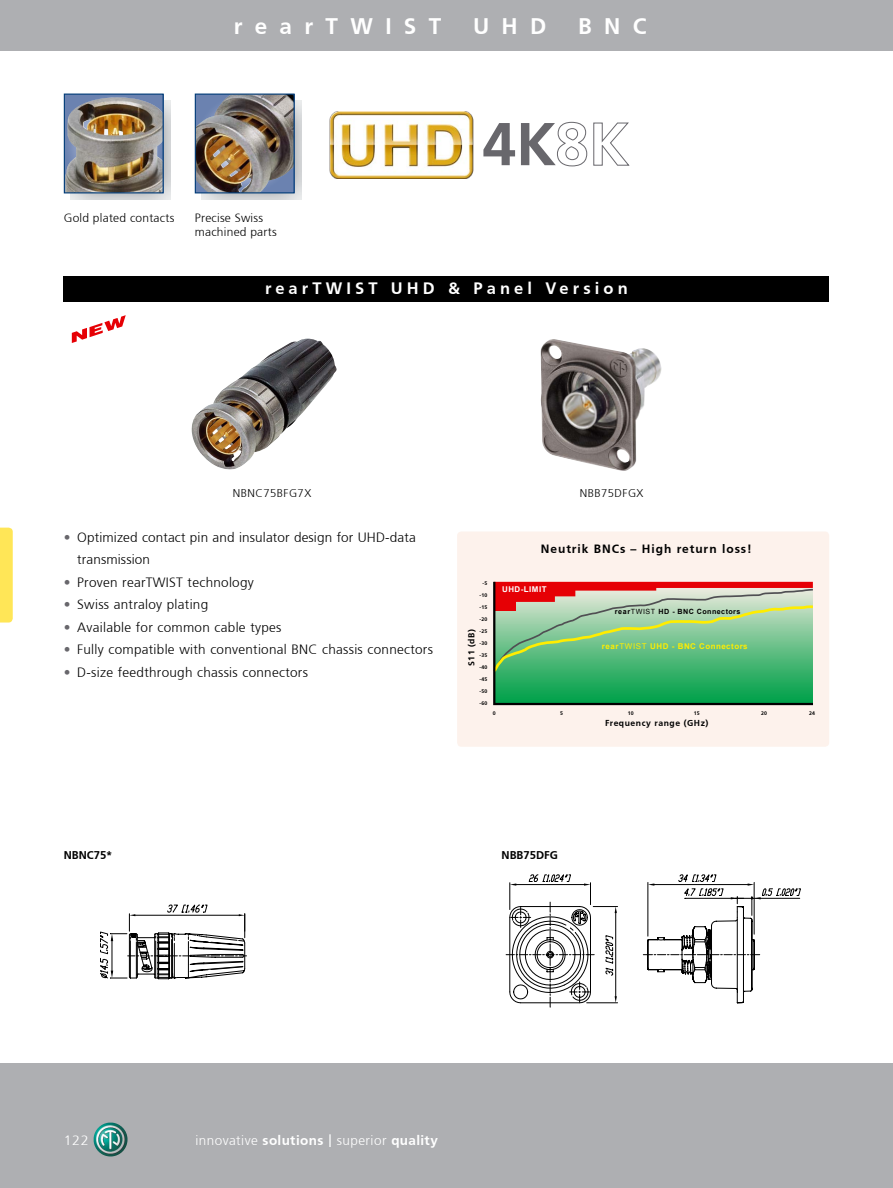
<style>
.page{position:relative;width:893px;height:1188px;background:#fff}
.page>*{position:absolute;margin:0;border:0;box-sizing:border-box;transform-origin:0 0}
.t1{font:700 60.45px "Frutiger";color:#68676c}
.t2{font:700 22.5px "Frutiger";letter-spacing:.55em;color:#fff}
.t3{font:700 16.5px "Frutiger";letter-spacing:.25em;color:#fff}
.t4{font:300 13.5px/22.5px "Frutiger";letter-spacing:.02em;color:#000}
.t5{font:300 13.5px "Frutiger";letter-spacing:.035em;color:#fff}
.t6{font:300 13.5px "Frutiger";letter-spacing:.035em;color:#fff;scale:1.06 1}
.t7{font:300 12px/14.4px "Frutiger";letter-spacing:.02em;color:#000}
.t8{font:700 12px "Frutiger";letter-spacing:.08em;color:#000}
.t9{font:300 11.25px "Frutiger";letter-spacing:.04em;color:#000}
.t10{font:700 11.25px "Frutiger";color:#000}
.t11{font:700 8.7px "Frutiger";letter-spacing:.06em;color:#000}
.t12{font:700 7.95px "Arial";letter-spacing:.06em;color:#ffed00}
.t13{font:700 7.95px "Arial";letter-spacing:.06em;color:#fff}
.t14{font:700 7.2px "Arial";letter-spacing:.06em;color:#000}
.t15{font:700 5.25px "Frutiger";letter-spacing:.03em;color:#000}
.s1{color:#fff}
.s2{color:#68676c}
.s3{font-weight:400}
.s4{font-weight:700}
.s5{font-size:18px}
</style>
<div class="page">
<div style="left:0;top:0;width:893px;height:51px;background:#aeafb2"></div>
<div style="left:0;top:1063px;width:880px;height:125px;background:#aeafb2"></div>
<div style="left:880px;top:1063px;width:13px;height:125px;background:#aeafb2"></div>
<svg style="left:100px;top:904px;width:147px;height:76px"></svg>
<div style="left:64px;top:276px;width:765px;height:26px;background:#000"></div>
<img style="left:191px;top:339px;width:146px;height:131px">
<img style="left:201px;top:100px;width:100px;height:100px">
<img style="left:197px;top:96px;width:96px;height:95px">
<div style="left:195px;top:94px;width:100px;height:99px;border:1px solid #003c78"></div>
<img style="left:70px;top:100px;width:100px;height:100px">
<img style="left:66px;top:97px;width:96px;height:94px">
<div style="left:64px;top:94px;width:100px;height:99px;border:1px solid #003c78"></div>
<svg style="left:0;top:528px;width:13px;height:95px"></svg>
<img style="left:540px;top:339px;width:122px;height:132px">
<svg style="left:72px;top:315px;width:54px;height:28px"></svg>
<svg style="left:506px;top:874px;width:295px;height:134px"></svg>
<img style="left:94px;top:1123px;width:33px;height:33px">
<div style="left:457px;top:531px;width:372px;height:216px;background:#fdf2ec;border-radius:4px"></div>
<svg style="left:493px;top:581px;width:320px;height:125px;background:#74a876"></svg>
<svg style="left:557px;top:122px;width:30px;height:44px"></svg>
<svg style="left:593px;top:122px;width:37px;height:44px"></svg>
<img style="left:329px;top:111px;width:145px;height:67px">
<h2 class="t2" style="left:234px;top:13px;width:209px">rearTWIST</h2>
<h2 class="t2" style="left:473px;top:13px;width:75px">UHD</h2>
<h2 class="t2" style="left:578px;top:13px;width:70px">BNC</h2>
<p class="t7" style="left:64px;top:210px;width:112px">Gold plated contacts</p>
<p class="t7" style="left:195px;top:210px;width:83px">Precise Swiss machined parts</p>
<h1 class="t1" style="left:482px;top:109px;width:148px">4K<span class="s1">8K</span></h1>
<p class="t3" style="left:265px;top:278px;width:364px">rearTWIST UHD &amp; Panel Version</p>
<p class="t9" style="left:233px;top:487px;width:80px">NBNC75BFG7X</p>
<p class="t9" style="left:580px;top:487px;width:65px">NBB75DFGX</p>
<p class="t4" style="left:77px;top:526px;width:340px;text-indent:-14px"><span class="s2">•</span> Optimized contact pin and insulator design for UHD-data transmission</p>
<p class="t4" style="left:64px;top:571px;width:192px"><span class="s2">•</span> Proven rearTWIST technology</p>
<p class="t4" style="left:64px;top:593px;width:146px"><span class="s2">•</span> Swiss antraloy plating</p>
<p class="t4" style="left:64px;top:616px;width:219px"><span class="s2">•</span> Available for common cable types</p>
<p class="t4" style="left:64px;top:638px;width:371px"><span class="s2">•</span> Fully compatible with conventional BNC chassis connectors</p>
<p class="t4" style="left:64px;top:661px;width:246px"><span class="s2">•</span> D-size feedthrough chassis connectors</p>
<p class="t15" style="left:482px;top:580px;width:6px">-5</p>
<p class="t15" style="left:479px;top:592px;width:9px">-10</p>
<p class="t15" style="left:479px;top:604px;width:9px">-15</p>
<p class="t15" style="left:479px;top:616px;width:9px">-20</p>
<p class="t15" style="left:479px;top:628px;width:9px">-25</p>
<p class="t15" style="left:479px;top:640px;width:9px">-30</p>
<p class="t15" style="left:479px;top:652px;width:9px">-35</p>
<p class="t15" style="left:479px;top:664px;width:9px">-40</p>
<p class="t15" style="left:479px;top:676px;width:9px">-45</p>
<p class="t15" style="left:479px;top:688px;width:9px">-50</p>
<p class="t15" style="left:479px;top:700px;width:9px">-60</p>
<p class="t11" style="left:466px;top:666px;width:38px;rotate:-90deg">S11 (dB)</p>
<p class="t8" style="left:541px;top:542px;width:213px">Neutrik BNCs – High return loss!</p>
<p class="t13" style="left:502px;top:584px;width:46px">UHD-LIMIT</p>
<p class="t14" style="left:615px;top:606px;width:127px">rear<span class="s3">TWIST</span> HD - BNC Connectors</p>
<p class="t12" style="left:602px;top:640px;width:147px">rear<span class="s3">TWIST</span> UHD - BNC Connectors</p>
<p class="t15" style="left:493px;top:710px;width:4px">0</p>
<p class="t15" style="left:560px;top:710px;width:4px">5</p>
<p class="t15" style="left:628px;top:710px;width:7px">10</p>
<p class="t15" style="left:694px;top:710px;width:7px">15</p>
<p class="t15" style="left:761px;top:710px;width:7px">20</p>
<p class="t15" style="left:809px;top:710px;width:7px">24</p>
<p class="t11" style="left:605px;top:717px;width:105px">Frequency range (GHz)</p>
<p class="t10" style="left:64px;top:848px;width:50px">NBNC75*</p>
<p class="t10" style="left:502px;top:848px;width:58px">NBB75DFG</p>
<p class="t6" style="left:64px;top:1132px;width:25px">122</p>
<p class="t5" style="left:196px;top:1133px;width:244px">innovative <span class="s4">solutions</span> <span class="s5">I</span> superior <span class="s4">quality</span></p>
</div>
